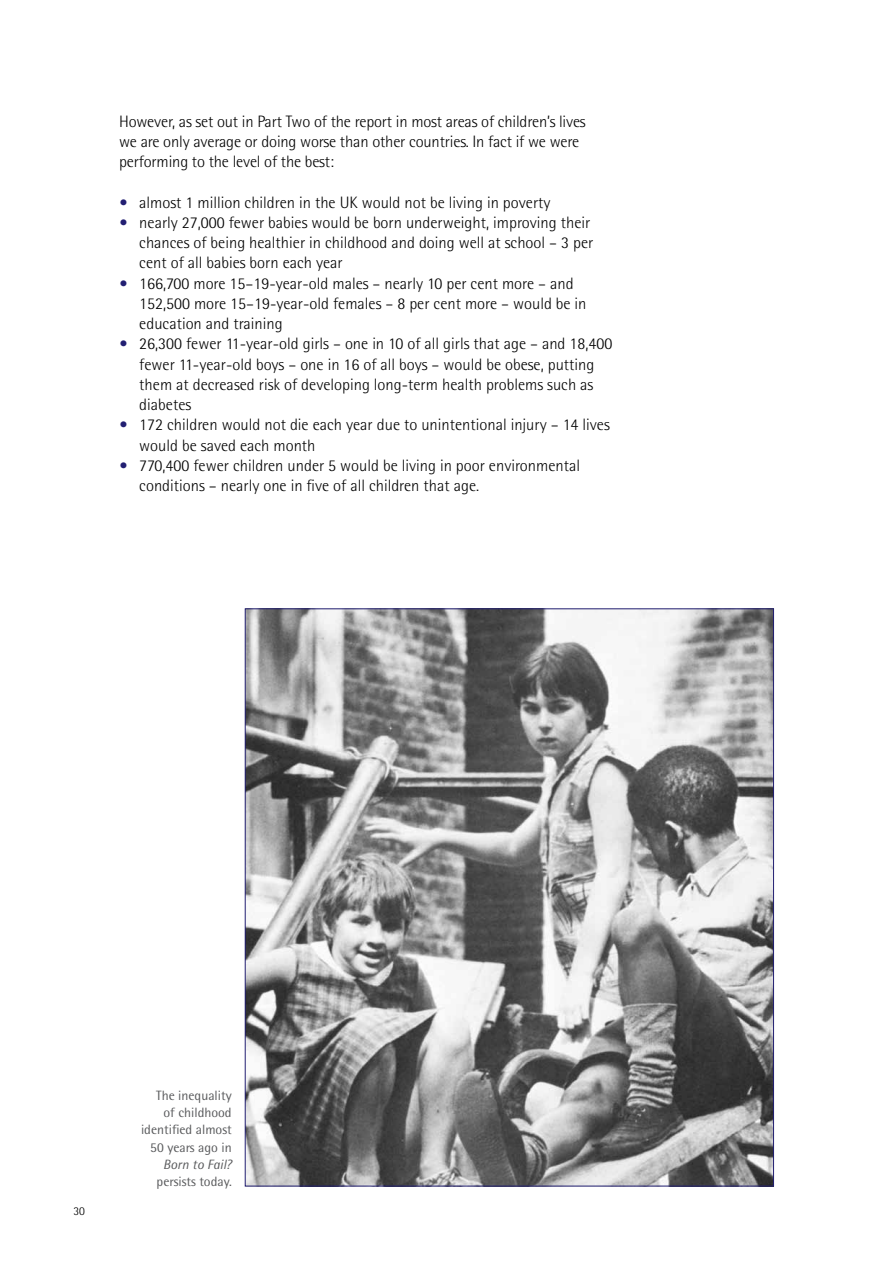
<style>
.page{position:relative;width:893px;height:1263px;background:#fff}
.page>*{position:absolute;margin:0;border:0;box-sizing:border-box;transform-origin:0 0}
.t1{font:300 16.5px/20.2px "Rotis Semi Sans";color:#000}
.t2{font:13.5px/17.2px "Rotis Semi Sans";color:#58595b;text-align:right}
.t3{font:italic 13.5px "Rotis Semi Sans";color:#58595b}
.t4{font:300 12px "Rotis Semi Sans";color:#000}
.s1{font-weight:700;color:#221f72}
</style>
<div class="page">
<img style="left:247px;top:610px;width:525px;height:574px">
<p class="t1" style="left:119px;top:111px;width:468px">However, as set out in Part Two of the report in most areas of children’s lives we are only average or doing worse than other countries. In fact if we were performing to the level of the best:</p>
<p class="t1" style="left:119px;top:192px;width:433px"><span class="s1">•</span> almost 1 million children in the UK would not be living in poverty</p>
<p class="t1" style="left:139px;top:212px;width:455px;text-indent:-20px"><span class="s1">•</span> nearly 27,000 fewer babies would be born underweight, improving their chances of being healthier in childhood and doing well at school – 3 per cent of all babies born each year</p>
<p class="t1" style="left:139px;top:273px;width:449px;text-indent:-20px"><span class="s1">•</span> 166,700 more 15–19-year-old males – nearly 10 per cent more – and<br>152,500 more 15–19-year-old females – 8 per cent more – would be in education and training</p>
<p class="t1" style="left:139px;top:334px;width:475px;text-indent:-20px"><span class="s1">•</span> 26,300 fewer 11-year-old girls – one in 10 of all girls that age – and 18,400 fewer 11-year-old boys – one in 16 of all boys – would be obese, putting them at decreased risk of developing long-term health problems such as diabetes</p>
<p class="t1" style="left:139px;top:415px;width:472px;text-indent:-20px"><span class="s1">•</span> 172 children would not die each year due to unintentional injury – 14 lives would be saved each month</p>
<p class="t1" style="left:139px;top:455px;width:442px;text-indent:-20px"><span class="s1">•</span> 770,400 fewer children under 5 would be living in poor environmental conditions – nearly one in five of all children that age.</p>
<p class="t4" style="left:73px;top:1204px;width:13px">30</p>
<p class="t2" style="left:141px;top:1086px;width:92px">The inequality<br>of childhood identified almost<br>50 years ago in</p>
<p class="t3" style="left:163px;top:1156px;width:70px">Born to Fail?</p>
<p class="t2" style="left:157px;top:1173px;width:77px">persists today.</p>
</div>
